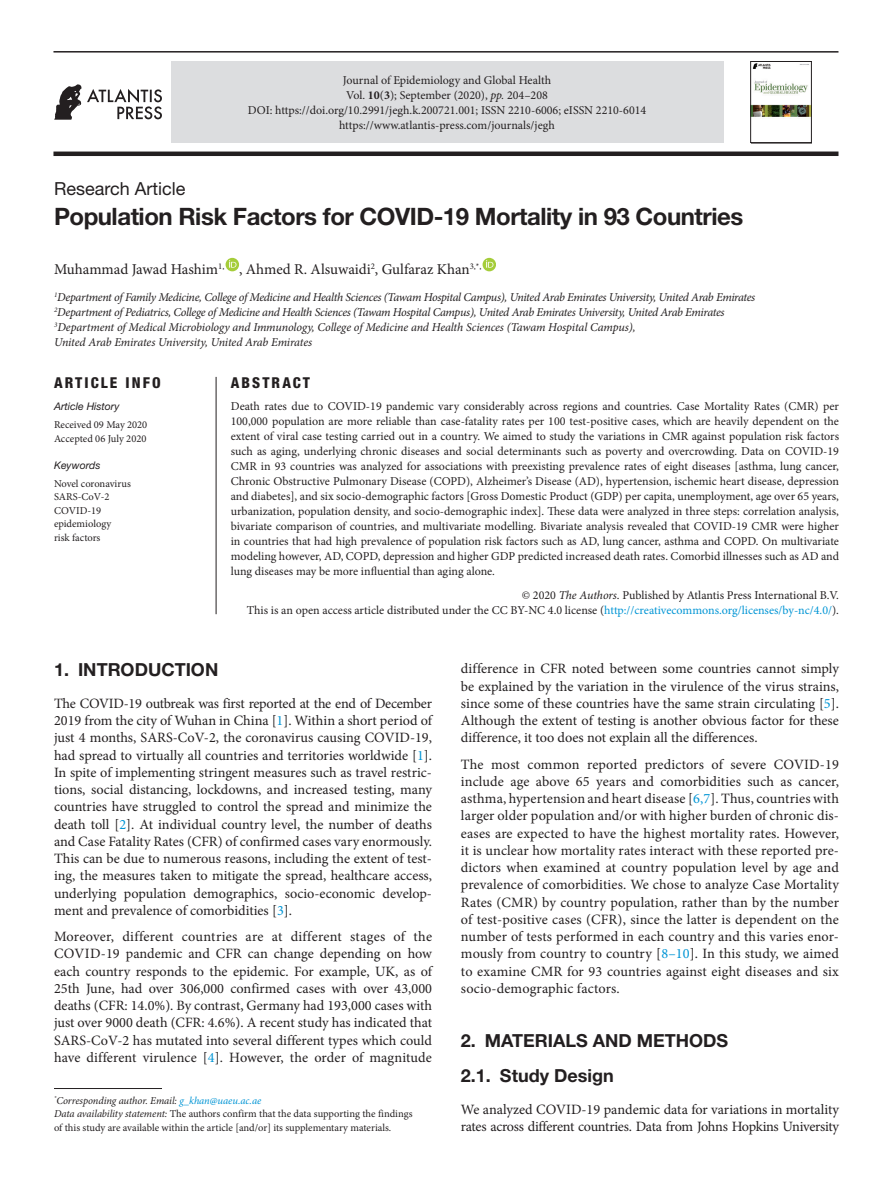
<style>
.page{position:relative;width:893px;height:1191px;background:#fff}
.page>*{position:absolute;margin:0;border:0;box-sizing:border-box;transform-origin:0 0}
.article_title{font:700 24px "Helvetica Neue LT Std";letter-spacing:-.02em;color:#231f20}
.head-1{font:700 18px "Helvetica Neue LT Std";color:#231f20}
.article_type{font:18px "Helvetica Neue LT Std";color:#231f20}
.head-1-2_stack{font:700 18px "Helvetica Neue LT Std";color:#231f20}
.author_name{font:15px "Minion Pro";color:#231f20}
.corres_author{font:800 condensed 15px "Helvetica Neue LT Std";letter-spacing:.14em;color:#231f20}
.para-2{font:14.25px/17.2px "Minion Pro";letter-spacing:.005em;color:#231f20;text-align:justify}
.para-1{font:14.25px/17.2px "Minion Pro";letter-spacing:-.01em;color:#231f20;text-align:justify}
.corres_author-2{font:12px/15px "Minion Pro";color:#231f20;text-align:justify}
.author-affil{font:italic 12px/15px "Minion Pro";letter-spacing:-.025em;color:#231f20}
.corres_author-3{font:10.5px/13.5px "Minion Pro";color:#231f20}
.s1{font-weight:700}
.s2{font-style:italic}
.s3{font-family:"Helvetica Neue LT Std";font-style:italic}
.s4{color:#0095d5}
.s5{font-style:italic;color:#0095d5}
</style>
<div class="page">
<hr style="left:53px;top:51px;width:785px;height:2px;background:#231f20">
<div style="left:53px;top:151px;width:785px;height:5px;background:#231f20"></div>
<div style="left:226px;top:258px;width:13px;height:13px;background:#a5cd3a;border-radius:50%"></div>
<svg style="left:229px;top:260px;width:7px;height:8px"></svg>
<div style="left:483px;top:258px;width:13px;height:13px;background:#a5cd3a;border-radius:50%"></div>
<svg style="left:486px;top:260px;width:7px;height:8px"></svg>
<hr style="left:216px;top:377px;width:1px;height:237px;background:#231f20">
<hr style="left:54px;top:1088px;width:108px;height:1px;background:#231f20">
<div style="left:171px;top:62px;width:552px;height:81px;background:#dcdddf"></div>
<svg style="left:54px;top:84px;width:108px;height:36px"></svg>
<img style="left:753px;top:63px;width:56px;height:54px">
<div style="left:751px;top:61px;width:60px;height:82px;border:1px solid #231f20"></div>
<p class="corres_author-2" style="left:343px;top:73px;width:210px">Journal of Epidemiology and Global Health<br>Vol. <span class="s1">10</span>(<span class="s1">3</span>); September (2020), <span class="s2">pp.</span> 204–208</p>
<p class="corres_author-2" style="left:248px;top:103px;width:400px;text-align:center">DOI: https://doi.org/10.2991/jegh.k.200721.001; ISSN 2210-6006; eISSN 2210-6014 https://www.atlantis-press.com/journals/jegh</p>
<p class="article_type" style="left:54px;top:178px;width:133px">Research Article</p>
<p class="article_title" style="left:54px;top:201px;width:691px">Population Risk Factors for COVID-19 Mortality in 93 Countries</p>
<p class="author_name" style="left:54px;top:259px;width:429px">Muhammad Jawad Hashim<sup>1,</sup> , Ahmed R. Alsuwaidi<sup>2</sup>, Gulfaraz Khan<sup>3,*,</sup></p>
<p class="author-affil" style="left:54px;top:290px;width:703px"><sup>1</sup>Department of Family Medicine, College of Medicine and Health Sciences (Tawam Hospital Campus), United Arab Emirates University, United Arab Emirates</p>
<p class="author-affil" style="left:54px;top:305px;width:672px"><sup>2</sup>Department of Pediatrics, College of Medicine and Health Sciences (Tawam Hospital Campus), United Arab Emirates University, United Arab Emirates</p>
<p class="author-affil" style="left:54px;top:320px;width:583px"><sup>3</sup>Department of Medical Microbiology and Immunology, College of Medicine and Health Sciences (Tawam Hospital Campus),<br>United Arab Emirates University, United Arab Emirates</p>
<p class="corres_author" style="left:54px;top:373px;width:108px">ARTICLE INFO</p>
<p class="corres_author-3" style="left:54px;top:398px;width:95px;line-height:18px"><span class="s3">Article History<br></span>Received 09 May 2020</p>
<p class="corres_author-3" style="left:54px;top:431px;width:94px">Accepted 06 July 2020</p>
<p class="corres_author-3" style="left:54px;top:456px;width:78px;line-height:18px"><span class="s3">Keywords<br></span>Novel coronavirus</p>
<p class="corres_author-3" style="left:54px;top:490px;width:59px">SARS-CoV-2<br>COVID-19 epidemiology risk factors</p>
<p class="corres_author" style="left:231px;top:373px;width:81px">ABSTRACT</p>
<p class="corres_author-2" style="left:231px;top:399px;width:610px">Death rates due to COVID-19 pandemic vary considerably across regions and countries. Case Mortality Rates (CMR) per 100,000 population are more reliable than case-fatality rates per 100 test-positive cases, which are heavily dependent on the extent of viral case testing carried out in a country. We aimed to study the variations in CMR against population risk factors such as aging, underlying chronic diseases and social determinants such as poverty and overcrowding. Data on COVID-19<br>CMR in 93 countries was analyzed for associations with preexisting prevalence rates of eight diseases [asthma, lung cancer, Chronic Obstructive Pulmonary Disease (COPD), Alzheimer’s Disease (AD), hypertension, ischemic heart disease, depression and diabetes], and six socio-demographic factors [Gross Domestic Product (GDP) per capita, unemployment, age over 65 years, urbanization, population density, and socio-demographic index]. These data were analyzed in three steps: correlation analysis, bivariate comparison of countries, and multivariate modelling. Bivariate analysis revealed that COVID-19 CMR were higher in countries that had high prevalence of population risk factors such as AD, lung cancer, asthma and COPD. On multivariate modeling however, AD, COPD, depression and higher GDP predicted increased death rates. Comorbid illnesses such as AD and lung diseases may be more influential than aging alone.</p>
<p class="corres_author-2" style="left:247px;top:588px;width:594px;text-align:right">© 2020 <span class="s2">The Authors</span>. Published by Atlantis Press International B.V.<br>This is an open access article distributed under the CC BY-NC 4.0 license (<span class="s4">http://creativecommons.org/licenses/by-nc/4.0/</span>).</p>
<p class="head-1" style="left:54px;top:658px;width:166px">1. INTRODUCTION</p>
<p class="para-1" style="left:54px;top:694px;width:380px">The COVID-19 outbreak was first reported at the end of December 2019 from the city of Wuhan in China [<span class="s4">1</span>]. Within a short period of just 4 months, SARS-CoV-2, the coronavirus causing COVID-19, had spread to virtually all countries and territories worldwide [<span class="s4">1</span>].<br>In spite of implementing stringent measures such as travel restric&shy;tions, social distancing, lockdowns, and increased testing, many countries have struggled to control the spread and minimize the death toll [<span class="s4">2</span>]. At individual country level, the number of deaths and Case Fatality Rates (CFR) of confirmed cases vary enormously.<br>This can be due to numerous reasons, including the extent of test&shy;ing, the measures taken to mitigate the spread, healthcare access, underlying population demographics, socio-economic develop&shy;ment and prevalence of comorbidities [<span class="s4">3</span>].</p>
<p class="para-2" style="left:54px;top:928px;width:380px">Moreover, different countries are at different stages of the COVID-19 pandemic and CFR can change depending on how each country responds to the epidemic. For example, UK, as of 25th June, had over 306,000 confirmed cases with over 43,000 deaths (CFR: 14.0%). By contrast, Germany had 193,000 cases with just over 9000 death (CFR: 4.6%). A recent study has indicated that SARS-CoV-2 has mutated into several different types which could have different virulence [<span class="s4">4</span>]. However, the order of magnitude</p>
<p class="corres_author-3" style="left:54px;top:1093px;width:360px"><sup>*</sup><span class="s2">Corresponding author. Email:</span> <span class="s5">g_khan@uaeu.ac.ae<br></span><span class="s2">Data availability statement:</span> The authors confirm that the data supporting the findings of this study are available within the article [and/or] its supplementary materials.</p>
<p class="para-2" style="left:461px;top:660px;width:380px">difference in CFR noted between some countries cannot simply be explained by the variation in the virulence of the virus strains, since some of these countries have the same strain circulating [<span class="s4">5</span>].<br>Although the extent of testing is another obvious factor for these difference, it too does not explain all the differences.</p>
<p class="para-2" style="left:461px;top:755px;width:380px">The most common reported predictors of severe COVID-19 include age above 65 years and comorbidities such as cancer, asthma, hypertension and heart disease [<span class="s4">6,7</span>]. Thus, countries with larger older population and/or with higher burden of chronic dis&shy;eases are expected to have the highest mortality rates. However, it is unclear how mortality rates interact with these reported pre&shy;dictors when examined at country population level by age and prevalence of comorbidities. We chose to analyze Case Mortality Rates (CMR) by country population, rather than by the number of test-positive cases (CFR), since the latter is dependent on the number of tests performed in each country and this varies enor&shy;mously from country to country [<span class="s4">8–10</span>]. In this study, we aimed to examine CMR for 93 countries against eight diseases and six socio-demographic factors.</p>
<p class="head-1" style="left:461px;top:1029px;width:269px">2. MATERIALS AND METHODS</p>
<p class="head-1-2_stack" style="left:461px;top:1064px;width:154px">2.1. Study Design</p>
<p class="para-1" style="left:461px;top:1100px;width:380px">We analyzed COVID-19 pandemic data for variations in mortality rates across different countries. Data from Johns Hopkins University</p>
</div>
